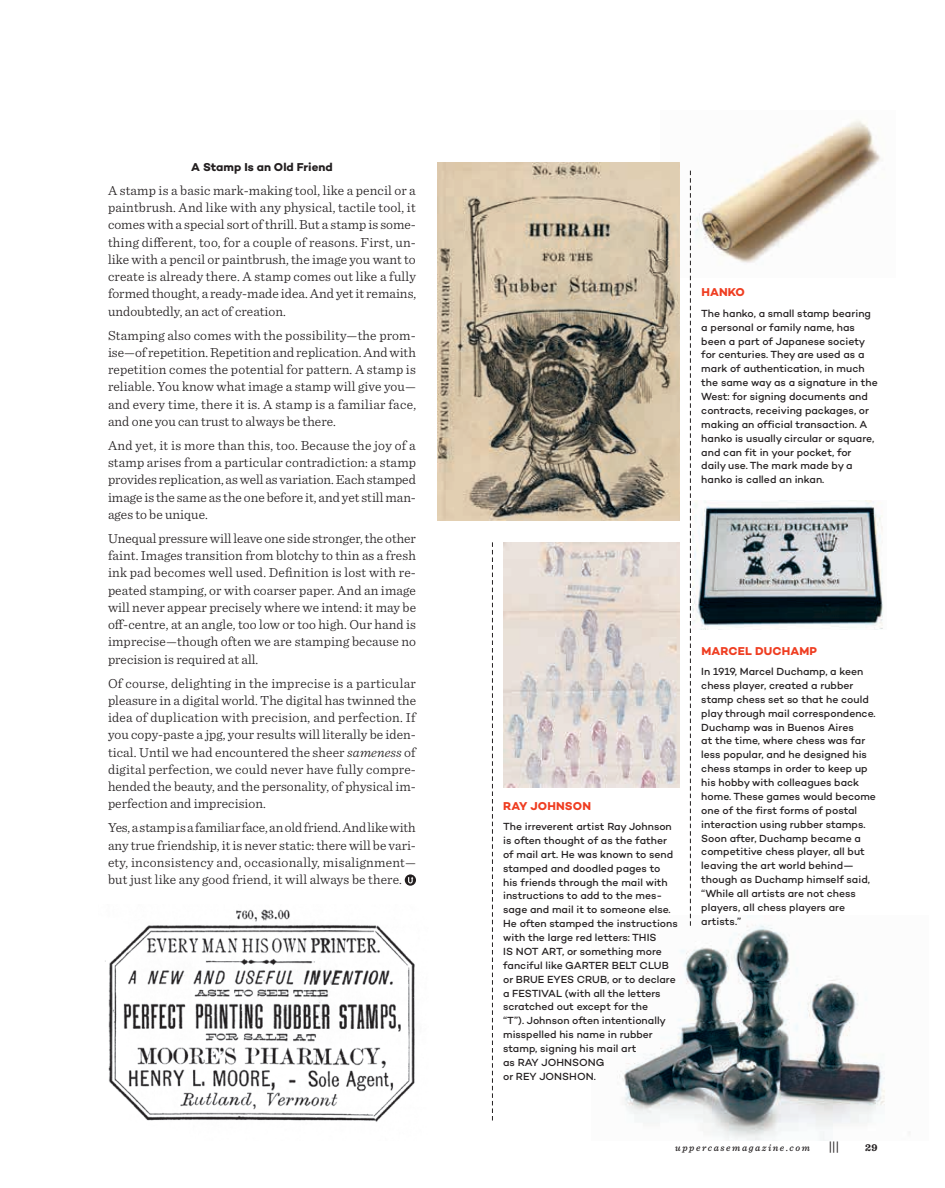
<style>
.page{position:relative;width:945px;height:1188px;background:#fff}
.page>*{position:absolute;margin:0;border:0;box-sizing:border-box;transform-origin:0 0}
.t1{font:300 13.8px/17.2px "Sentinel";color:#231f20;text-align:justify}
.t2{font:12.3px "Bauer Grotesk Pro";color:#231f20}
.t3{font:700 11.7px "Campton";letter-spacing:.015em;color:#ef3e22}
.t4{font:700 11.7px "Campton";color:#231f20}
.t5{font:500 10.5px/13.8px "Campton";letter-spacing:.005em;color:#231f20}
.t6{font:700 10.5px "Sentinel";color:#231f20}
.t7{font:italic 500 9.75px "Sentinel";letter-spacing:.16em;color:#231f20}
.s1{font-style:italic}
</style>
<div class="page">
<img style="left:619px;top:916px;width:291px;height:225px">
<img style="left:105px;top:909px;width:310px;height:213px">
<svg style="left:405px;top:874px;width:11px;height:12px"></svg>
<svg style="left:408px;top:877px;width:5px;height:7px"></svg>
<img style="left:689px;top:120px;width:192px;height:158px">
<img style="left:693px;top:501px;width:190px;height:129px">
<img style="left:438px;top:162px;width:242px;height:359px">
<svg style="left:690px;top:171px;width:1px;height:755px"></svg>
<svg style="left:492px;top:542px;width:1px;height:578px"></svg>
<img style="left:504px;top:542px;width:176px;height:245px">
<p class="t4" style="left:191px;top:159px;width:143px">A Stamp Is an Old Friend</p>
<p class="t1" style="left:108px;top:181px;width:310px">A stamp is a basic mark-making tool, like a pencil or a paintbrush. And like with any physical, tactile tool, it comes with a special sort of thrill. But a stamp is some&shy;thing different, too, for a couple of reasons. First, un&shy;like with a pencil or paintbrush, the image you want to create is already there. A stamp comes out like a fully formed thought, a ready-made idea. And yet it remains, undoubtedly, an act of creation.</p>
<p class="t1" style="left:108px;top:326px;width:310px">Stamping also comes with the possibility—the prom&shy;ise—of repetition. Repetition and replication. And with repetition comes the potential for pattern. A stamp is reliable. You know what image a stamp will give you— and every time, there it is. A stamp is a familiar face, and one you can trust to always be there.</p>
<p class="t1" style="left:108px;top:436px;width:310px">And yet, it is more than this, too. Because the joy of a stamp arises from a particular contradiction: a stamp provides replication, as well as variation. Each stamped image is the same as the one before it, and yet still man&shy;ages to be unique.</p>
<p class="t1" style="left:108px;top:529px;width:310px">Unequal pressure will leave one side stronger, the other faint. Images transition from blotchy to thin as a fresh ink pad becomes well used. Definition is lost with re&shy;peated stamping, or with coarser paper. And an image will never appear precisely where we intend: it may be off-centre, at an angle, too low or too high. Our hand is imprecise—though often we are stamping because no precision is required at all.</p>
<p class="t1" style="left:108px;top:674px;width:310px">Of course, delighting in the imprecise is a particular pleasure in a digital world. The digital has twinned the idea of duplication with precision, and perfection. If you copy-paste a jpg, your results will literally be iden&shy;tical. Until we had encountered the sheer <span class="s1">sameness</span> of digital perfection, we could never have fully compre&shy;hended the beauty, and the personality, of physical im&shy;perfection and imprecision.</p>
<p class="t1" style="left:108px;top:818px;width:310px">Yes, a stamp is a familiar face, an old friend. And like with any true friendship, it is never static: there will be vari&shy;ety, inconsistency and, occasionally, misalignment— but just like any good friend, it will always be there.</p>
<p class="t3" style="left:701px;top:285px;width:45px">HANKO</p>
<p class="t5" style="left:701px;top:306px;width:178px">The hanko, a small stamp bearing a personal or family name, has been a part of Japanese society for centuries. They are used as a mark of authentication, in much the same way as a signature in the<br>West: for signing documents and contracts, receiving packages, or making an official transaction. A hanko is usually circular or square, and can fit in your pocket, for daily use. The mark made by a hanko is called an inkan.</p>
<p class="t3" style="left:503px;top:798px;width:89px">RAY JOHNSON</p>
<p class="t5" style="left:503px;top:819px;width:176px">The irreverent artist Ray Johnson is often thought of as the father of mail art. He was known to send stamped and doodled pages to<br>his friends through the mail with instructions to add to the mes&shy;sage and mail it to someone else.<br>He often stamped the instructions with the large red letters: THIS<br>IS NOT ART, or something more fanciful like GARTER BELT CLUB or BRUE EYES CRUB, or to declare a FESTIVAL (with all the letters scratched out except for the<br>“T”). Johnson often intentionally misspelled his name in rubber stamp, signing his mail art<br>as RAY JOHNSONG<br>or REY JONSHON.</p>
<p class="t3" style="left:701px;top:643px;width:117px">MARCEL DUCHAMP</p>
<p class="t5" style="left:701px;top:664px;width:176px">In 1919, Marcel Duchamp, a keen chess player, created a rubber stamp chess set so that he could play through mail correspondence.<br>Duchamp was in Buenos Aires<br>at the time, where chess was far less popular, and he designed his chess stamps in order to keep up his hobby with colleagues back home. These games would become one of the first forms of postal interaction using rubber stamps.<br>Soon after, Duchamp became a competitive chess player, all but leaving the art world behind— though as Duchamp himself said, “While all artists are not chess players, all chess players are artists.”</p>
<p class="t7" style="left:675px;top:1140px;width:136px">uppercasemagazine.com</p>
<p class="t2" style="left:828px;top:1137px;width:13px">|||</p>
<p class="t6" style="left:865px;top:1139px;width:14px">29</p>
</div>
